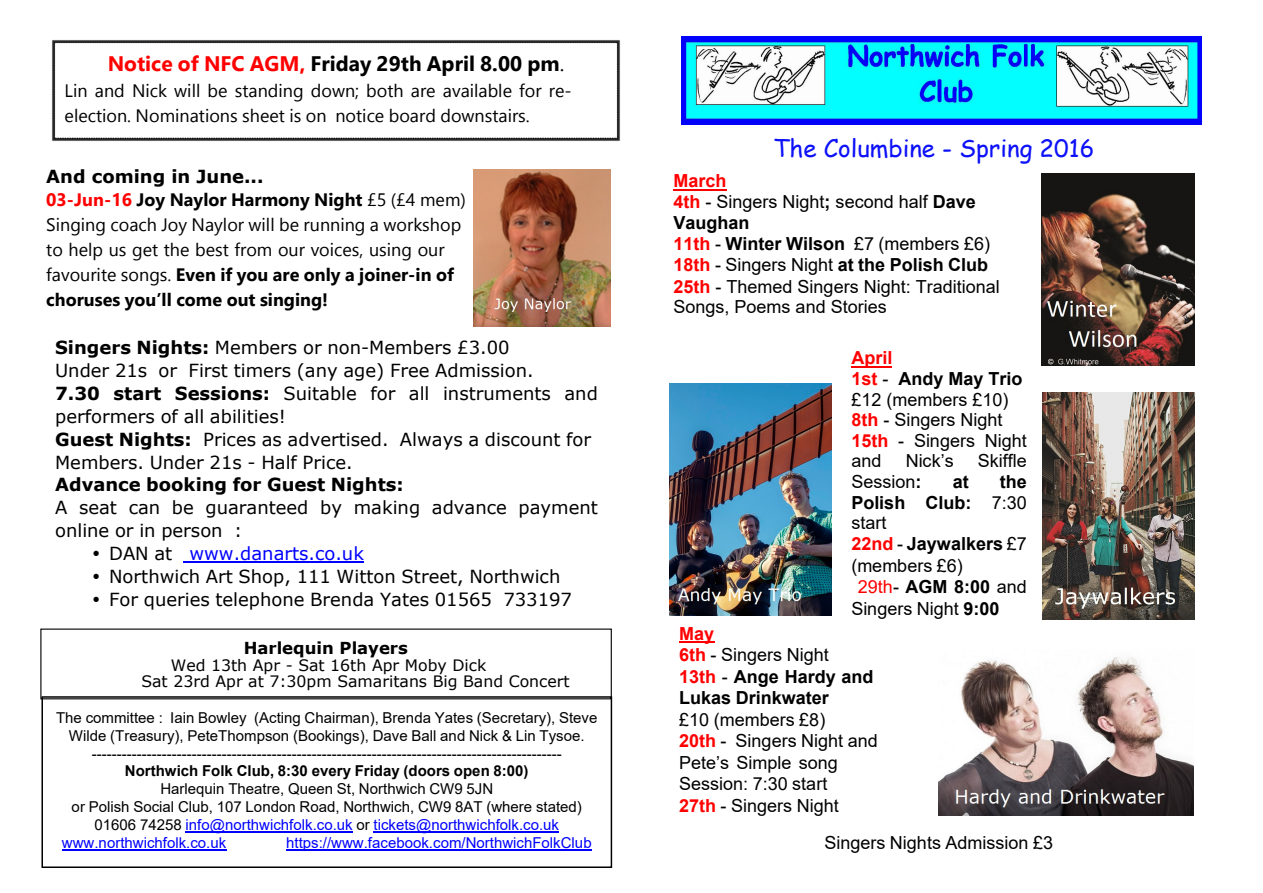
<style>
.page{position:relative;width:1263px;height:893px;background:#fff}
.page>*{position:absolute;margin:0;border:0;box-sizing:border-box;transform-origin:0 0}
.t1{font:24px "Comic Sans MS";color:#0d11f9}
.t2{font:700 21px "Gadugi";color:#000}
.t3{font:18px/21.1px "Arial";color:#000}
.t4{font:18px/22.8px "Verdana";color:#000}
.t5{font:18px/25px "Gadugi";color:#000}
.t6{font:700 18px/21.6px "Arial";color:#000}
.t7{font:700 18px "Verdana";color:#000}
.t8{font:18px "Verdana";color:#00f}
.t9{font:700 16.5px "Verdana";color:#000}
.t10{font:15.75px/16.5px "Verdana";color:#000}
.t11{font:15px/18px "Arial";color:#000;text-align:center}
.t12{font:15px "Arial";color:#00f}
.t13{font:700 15px "Arial";color:#000}
.s1{color:#f00}
.s2{font-weight:400}
.s3{font-weight:700;color:#f00}
.s4{font-weight:700}
.s5{color:#000}
.s6{font-weight:400;color:#f00}
</style>
<div class="page">
<hr style="left:673px;top:189px;width:53px;height:2px;background:#f00">
<div style="left:41px;top:696px;width:571px;height:172px;border:2px solid #000"></div>
<hr style="left:186px;top:832px;width:167px;height:1px;background:#00f">
<hr style="left:374px;top:832px;width:185px;height:1px;background:#00f">
<hr style="left:62px;top:850px;width:164px;height:1px;background:#00f">
<hr style="left:286px;top:850px;width:306px;height:1px;background:#00f">
<img style="left:681px;top:36px;width:520px;height:89px">
<img style="left:1042px;top:173px;width:152px;height:193px">
<hr style="left:851px;top:366px;width:41px;height:2px;background:#f00">
<img style="left:938px;top:657px;width:256px;height:159px">
<img style="left:670px;top:384px;width:161px;height:232px">
<img style="left:1043px;top:393px;width:151px;height:226px">
<hr style="left:679px;top:641px;width:35px;height:2px;background:#f00">
<img style="left:473px;top:170px;width:137px;height:157px">
<hr style="left:184px;top:562px;width:180px;height:1px;background:#00f">
<img style="left:52px;top:40px;width:568px;height:101px">
<p class="t2" style="left:108px;top:56px;width:458px"><span class="s1">Notice of NFC AGM,</span> Friday 29th April 8.00 pm<span class="s2">.</span></p>
<p class="t5" style="left:65px;top:80px;width:509px">Lin and Nick will be standing down; both are available for re&shy;election. Nominations sheet is on notice board downstairs.</p>
<p class="t7" style="left:46px;top:169px;width:219px">And coming in June...</p>
<p class="t5" style="left:46px;top:189px;width:421px"><span class="s3">03-Jun-16</span> <span class="s4">Joy Naylor Harmony Night</span> £5 (£4 mem)<br>Singing coach Joy Naylor will be running a workshop to help us get the best from our voices, using our favourite songs. <span class="s4">Even if you are only a joiner-in of choruses you’ll come out singing!</span></p>
<p class="t4" style="left:55px;top:338px;width:544px"><span class="s4">Singers Nights:</span> Members or non-Members £3.00<br>Under 21s or First timers (any age) Free Admission.<br><span class="s4">7.30 start Sessions:</span> Suitable for all instruments and performers of all abilities!<br><span class="s4">Guest Nights:</span> Prices as advertised. Always a discount for Members. Under 21s - Half Price.</p>
<p class="t7" style="left:55px;top:478px;width:350px">Advance booking for Guest Nights:</p>
<p class="t4" style="left:55px;top:498px;width:544px">A seat can be guaranteed by making advance payment online or in person :</p>
<p class="t8" style="left:92px;top:546px;width:273px"><span class="s5">✓ DAN at</span> www.danarts.co.uk</p>
<p class="t4" style="left:92px;top:566px;width:470px">✓ Northwich Art Shop, 111 Witton Street, Northwich</p>
<p class="t4" style="left:92px;top:589px;width:481px">✓ For queries telephone Brenda Yates 01565 733197</p>
<h1 class="t1" style="left:773px;top:138px;width:323px">The Columbine - Spring 2016</h1>
<p class="t3" style="left:673px;top:171px;width:328px"><span class="s3">March<br>4th</span> - Singers Night<span class="s4">;</span> second half <span class="s4">Dave<br>Vaughan<br></span><span class="s3">11th</span> - <span class="s4">Winter Wilson</span> £7 (members £6)<br><span class="s3">18th</span> - Singers Night <span class="s4">at the Polish Club<br></span><span class="s3">25th</span> - Themed Singers Night: Traditional<br>Songs, Poems and Stories</p>
<p class="t3" style="left:851px;top:349px;width:177px;line-height:20.7px"><span class="s3">April<br>1st</span> - <span class="s4">Andy May Trio </span>£12 (members £10)<br><span class="s3">8th</span> - Singers Night<br><span class="s3">15th</span> - Singers Night and</p>
<p class="t3" style="left:906px;top:452px;width:50px">Nick’s</p>
<p class="t3" style="left:978px;top:452px;width:50px">Skiffle</p>
<p class="t3" style="left:851px;top:473px;width:72px">Session<span class="s4">:</span></p>
<p class="t6" style="left:953px;top:473px;width:18px">at</p>
<p class="t6" style="left:1000px;top:473px;width:28px">the</p>
<p class="t6" style="left:851px;top:493px;width:177px">Polish Club: <span class="s2">7:30</span></p>
<p class="t3" style="left:851px;top:514px;width:37px">start</p>
<p class="t6" style="left:851px;top:534px;width:177px"><span class="s1">22nd</span> <span class="s2">-</span> Jaywalkers <span class="s2">£7</span></p>
<p class="t3" style="left:851px;top:556px;width:113px">(members £6)</p>
<p class="t6" style="left:858px;top:578px;width:171px"><span class="s6">29th</span><span class="s2">-</span> AGM 8:00 <span class="s2">and</span></p>
<p class="t3" style="left:851px;top:599px;width:150px">Singers Night <span class="s4">9:00</span></p>
<p class="t6" style="left:679px;top:624px;width:196px"><span class="s1">May<br>6th</span> <span class="s2">- Singers Night<br></span><span class="s1">13th</span> <span class="s2">-</span> Ange Hardy and<br>Lukas Drinkwater</p>
<p class="t3" style="left:679px;top:710px;width:200px;line-height:21.6px">£10 (members £8)<br><span class="s3">20th</span> - Singers Night and<br>Pete’s Simple song<br>Session: 7:30 start<br><span class="s3">27th</span> - Singers Night</p>
<p class="t9" style="left:244px;top:642px;width:166px">Harlequin Players</p>
<p class="t10" style="left:141px;top:658px;width:430px;text-indent:29px">Wed 13th Apr - Sat 16th Apr Moby Dick<br>Sat 23rd Apr at 7:30pm Samaritans Big Band Concert</p>
<p class="t11" style="left:56px;top:710px;width:543px">The committee : Iain Bowley (Acting Chairman), Brenda Yates (Secretary), Steve<br>Wilde (Treasury), PeteThompson (Bookings), Dave Ball and Nick &amp; Lin Tysoe. ----------------------------------------------------------------------------------------------</p>
<p class="t13" style="left:125px;top:765px;width:405px">Northwich Folk Club, 8:30 every Friday (doors open 8:00)</p>
<p class="t11" style="left:160px;top:781px;width:334px">Harlequin Theatre, Queen St, Northwich CW9 5JN</p>
<p class="t11" style="left:72px;top:799px;width:512px">or Polish Social Club, 107 London Road, Northwich, CW9 8AT (where stated)</p>
<p class="t12" style="left:94px;top:819px;width:466px"><span class="s5">01606 74258</span> info@northwichfolk.co.uk <span class="s5">or</span> tickets@northwichfolk.co.uk</p>
<p class="t12" style="left:62px;top:837px;width:166px">www.northwichfolk.co.uk</p>
<p class="t12" style="left:286px;top:837px;width:307px">https://www.facebook.com/NorthwichFolkClub</p>
<p class="t3" style="left:824px;top:834px;width:230px">Singers Nights Admission £3</p>
</div>
